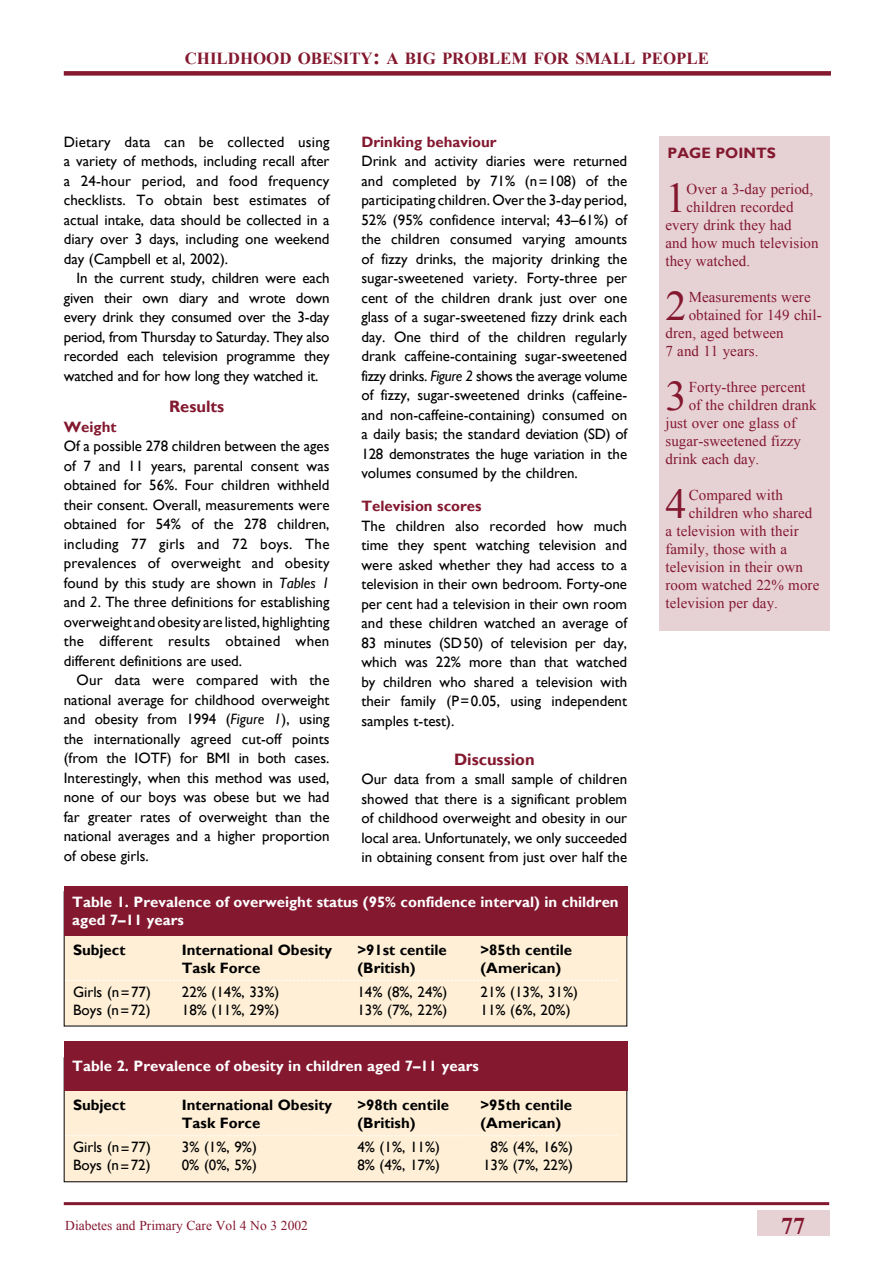
<style>
.page{position:relative;width:893px;height:1263px;background:#fff}
.page>*{position:absolute;margin:0;border:0;box-sizing:border-box;transform-origin:0 0}
.t1{font:42.15px "Times New Roman";color:#83182f}
.t2{font:700 24px "Times New Roman";color:#83182f}
.t3{font:700 16.8px "Times New Roman";color:#83182f}
.t4{font:700 16.5px "Gill Sans";color:#83182f}
.t5{font:15px/19.5px "Gill Sans";color:#000;text-align:justify}
.t6{font:15px "Times New Roman";letter-spacing:.005em;color:#83182f}
.t7{font:700 15px "Gill Sans";color:#000}
.t8{font:700 15px/18px "Gill Sans";color:#fff}
.t9{font:700 15px "Gill Sans";color:#83182f}
.t10{font:13.5px "Times New Roman";color:#83182f}
.s1{font-size:22.5px}
.s2{font-style:italic}
</style>
<div class="page">
<div style="left:757px;top:1210px;width:72px;height:25px;background:#e6d1d5"></div>
<hr style="left:64px;top:1202px;width:765px;height:3px;background:#83182f">
<div style="left:64px;top:71px;width:767px;height:5px;background:#83182f"></div>
<div style="left:659px;top:136px;width:170px;height:495px;background:#e6d1d5"></div>
<div style="left:64px;top:892px;width:563px;height:134px;background:#feefd6"></div>
<svg style="left:63px;top:980px;width:555px;height:1px"></svg>
<div style="left:64px;top:886px;width:563px;height:50px;background:#83182f"></div>
<div style="left:64px;top:1058px;width:563px;height:124px;background:#feefd6"></div>
<svg style="left:63px;top:1135px;width:555px;height:1px"></svg>
<div style="left:64px;top:1041px;width:563px;height:50px;background:#83182f"></div>
<p class="t3" style="left:185px;top:47px;width:526px">CHILDHOOD OBESITY<span class="s1">:</span> A BIG PROBLEM FOR SMALL PEOPLE</p>
<p class="t5" style="left:64px;top:132px;width:267px">Dietary data can be collected using a variety of methods, including recall after a 24-hour period, and food frequency checklists. To obtain best estimates of actual intake, data should be collected in a diary over 3 days, including one weekend day (Campbell et al, 2002).</p>
<p class="t5" style="left:64px;top:268px;width:267px;text-indent:13px">In the current study, children were each given their own diary and wrote down every drink they consumed over the 3-day period, from Thursday to Saturday. They also recorded each television programme they watched and for how long they watched it.</p>
<p class="t4" style="left:169px;top:397px;width:57px">Results</p>
<p class="t9" style="left:64px;top:418px;width:54px">Weight</p>
<p class="t5" style="left:64px;top:436px;width:267px">Of a possible 278 children between the ages of 7 and 11 years, parental consent was obtained for 56%. Four children withheld their consent. Overall, measurements were obtained for 54% of the 278 children, including 77 girls and 72 boys. The prevalences of overweight and obesity found by this study are shown in <span class="s2">Tables 1 </span>and <span class="s2">2</span>. The three definitions for establishing overweight and obesity are listed, highlighting the different results obtained when different definitions are used.</p>
<p class="t5" style="left:64px;top:670px;width:267px;text-indent:13px">Our data were compared with the national average for childhood overweight and obesity from 1994 (<span class="s2">Figure 1</span>), using the internationally agreed cut-off points (from the IOTF) for BMI in both cases.<br>Interestingly, when this method was used, none of our boys was obese but we had far greater rates of overweight than the national averages and a higher proportion of obese girls.</p>
<p class="t9" style="left:361px;top:133px;width:137px">Drinking behaviour</p>
<p class="t5" style="left:361px;top:151px;width:267px">Drink and activity diaries were returned and completed by 71% (n=108) of the participating children. Over the 3-day period, 52% (95% confidence interval; 43–61%) of the children consumed varying amounts of fizzy drinks, the majority drinking the sugar-sweetened variety. Forty-three per cent of the children drank just over one glass of a sugar-sweetened fizzy drink each day. One third of the children regularly drank caffeine-containing sugar-sweetened fizzy drinks. <span class="s2">Figure 2</span> shows the average volume of fizzy, sugar-sweetened drinks (caffeine&shy;and non-caffeine-containing) consumed on a daily basis; the standard deviation (SD) of 128 demonstrates the huge variation in the volumes consumed by the children.</p>
<p class="t9" style="left:361px;top:497px;width:122px">Television scores</p>
<p class="t5" style="left:361px;top:516px;width:267px">The children also recorded how much time they spent watching television and were asked whether they had access to a television in their own bedroom. Forty-one per cent had a television in their own room and these children watched an average of 83 minutes (SD50) of television per day, which was 22% more than that watched by children who shared a television with their family (P=0.05, using independent samples t-test).</p>
<p class="t4" style="left:454px;top:749px;width:82px">Discussion</p>
<p class="t5" style="left:361px;top:769px;width:267px">Our data from a small sample of children showed that there is a significant problem of childhood overweight and obesity in our local area. Unfortunately, we only succeeded in obtaining consent from just over half the</p>
<p class="t8" style="left:72px;top:894px;width:548px">Table 1. Prevalence of overweight status (95% confidence interval) in children aged 7–11 years</p>
<p class="t7" style="left:73px;top:940px;width:84px">Subject I</p>
<p class="t7" style="left:187px;top:940px;width:147px">nternational Obesity</p>
<p class="t7" style="left:357px;top:940px;width:91px">&gt;91st centile</p>
<p class="t7" style="left:480px;top:940px;width:93px">&gt;85th centile</p>
<p class="t7" style="left:182px;top:958px;width:80px">Task Force</p>
<p class="t7" style="left:357px;top:958px;width:60px">(British)</p>
<p class="t7" style="left:480px;top:958px;width:82px">(American)</p>
<p class="t5" style="left:73px;top:982px;width:79px">Girls (n=77)</p>
<p class="t5" style="left:182px;top:982px;width:99px">22% (14%, 33%)</p>
<p class="t5" style="left:357px;top:982px;width:92px">14% (8%, 24%)</p>
<p class="t5" style="left:480px;top:982px;width:99px">21% (13%, 31%)</p>
<p class="t5" style="left:73px;top:1000px;width:79px">Boys (n=72)</p>
<p class="t5" style="left:182px;top:1000px;width:99px">18% (11%, 29%)</p>
<p class="t5" style="left:357px;top:1000px;width:92px">13% (7%, 22%)</p>
<p class="t5" style="left:480px;top:1000px;width:92px">11% (6%, 20%)</p>
<p class="t8" style="left:72px;top:1057px;width:408px">Table 2. Prevalence of obesity in children aged 7–11 years</p>
<p class="t7" style="left:73px;top:1096px;width:84px">Subject I</p>
<p class="t7" style="left:187px;top:1096px;width:147px">nternational Obesity</p>
<p class="t7" style="left:357px;top:1096px;width:93px">&gt;98th centile</p>
<p class="t7" style="left:480px;top:1096px;width:93px">&gt;95th centile</p>
<p class="t7" style="left:182px;top:1114px;width:80px">Task Force</p>
<p class="t7" style="left:357px;top:1114px;width:60px">(British)</p>
<p class="t7" style="left:480px;top:1114px;width:82px">(American)</p>
<p class="t5" style="left:73px;top:1137px;width:79px">Girls (n=77)</p>
<p class="t5" style="left:182px;top:1137px;width:77px">3% (1%, 9%)</p>
<p class="t5" style="left:357px;top:1137px;width:84px">4% (1%, 11%)</p>
<p class="t5" style="left:490px;top:1137px;width:84px">8% (4%, 16%)</p>
<p class="t5" style="left:73px;top:1155px;width:79px">Boys (n=72)</p>
<p class="t5" style="left:182px;top:1155px;width:77px">0% (0%, 5%)</p>
<p class="t5" style="left:357px;top:1155px;width:84px">8% (4%, 17%)</p>
<p class="t5" style="left:483px;top:1155px;width:92px">13% (7%, 22%)</p>
<p class="t9" style="left:668px;top:144px;width:99px">Page points</p>
<h1 class="t1" style="left:665px;top:170px;width:23px">1</h1>
<p class="t6" style="left:687px;top:179px;width:128px">Over a 3-day period,</p>
<p class="t6" style="left:687px;top:197px;width:108px">children recorded</p>
<p class="t6" style="left:665px;top:215px;width:128px">every drink they had</p>
<p class="t6" style="left:665px;top:233px;width:155px">and how much television</p>
<p class="t6" style="left:665px;top:251px;width:86px">they watched.</p>
<h1 class="t1" style="left:665px;top:278px;width:23px">2</h1>
<p class="t6" style="left:689px;top:287px;width:123px">Measurements were</p>
<p class="t6" style="left:689px;top:305px;width:135px">obtained for 149 chil-</p>
<p class="t6" style="left:665px;top:323px;width:120px">dren, aged between</p>
<p class="t6" style="left:665px;top:341px;width:94px">7 and 11 years.</p>
<h1 class="t1" style="left:665px;top:368px;width:23px">3</h1>
<p class="t6" style="left:689px;top:377px;width:119px">Forty-three percent</p>
<p class="t6" style="left:689px;top:395px;width:130px">of the children drank</p>
<p class="t6" style="left:665px;top:413px;width:132px">just over one glass of</p>
<p class="t6" style="left:665px;top:431px;width:137px">sugar-sweetened fizzy</p>
<p class="t6" style="left:665px;top:449px;width:95px">drink each day.</p>
<h1 class="t1" style="left:665px;top:476px;width:23px">4</h1>
<p class="t6" style="left:689px;top:485px;width:96px">Compared with</p>
<p class="t6" style="left:689px;top:503px;width:125px">children who shared</p>
<p class="t6" style="left:665px;top:521px;width:135px">a television with their</p>
<p class="t6" style="left:665px;top:539px;width:123px">family, those with a</p>
<p class="t6" style="left:665px;top:557px;width:139px">television in their own</p>
<p class="t6" style="left:665px;top:575px;width:155px">room watched 22% more</p>
<p class="t6" style="left:665px;top:593px;width:114px">television per day.</p>
<p class="t10" style="left:65px;top:1217px;width:244px">Diabetes and Primary Care Vol 4 No 3 2002</p>
<h2 class="t2" style="left:781px;top:1209px;width:25px">77</h2>
</div>
